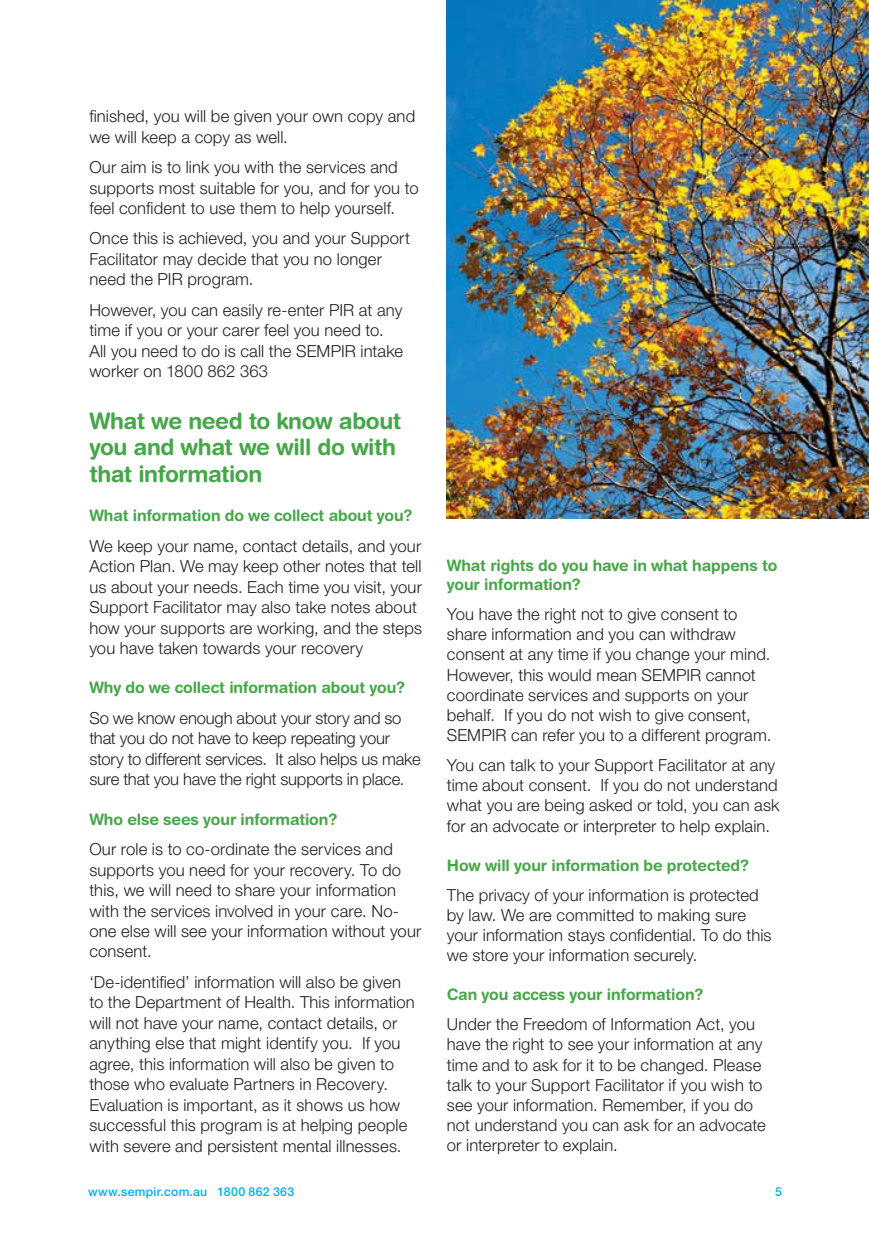
<style>
.page{position:relative;width:869px;height:1241px;background:#fff}
.page>*{position:absolute;margin:0;border:0;box-sizing:border-box;transform-origin:0 0}
.t1{font:700 22.75px/26.6px "Helvetica Rounded";letter-spacing:-.02em;color:#46a748}
.t2{font:300 16.62px/20.5px "Helvetica Neue";letter-spacing:.005em;color:#231f20}
.t3{font:700 15.75px/19.2px "Helvetica Rounded";letter-spacing:-.01em;color:#46a748}
.t4{font:500 12.25px "Helvetica Neue";letter-spacing:.02em;color:#00aeef}
</style>
<div class="page">
<img style="left:446px;top:0;width:422px;height:518px">
<p class="t2" style="left:89px;top:106px;width:327px">finished, you will be given your own copy and we will keep a copy as well.</p>
<p class="t2" style="left:89px;top:157px;width:331px">Our aim is to link you with the services and supports most suitable for you, and for you to feel confident to use them to help yourself.</p>
<p class="t2" style="left:89px;top:228px;width:322px">Once this is achieved, you and your Support<br>Facilitator may decide that you no longer need the PIR program.</p>
<p class="t2" style="left:89px;top:299px;width:315px">However, you can easily re-enter PIR at any time if you or your carer feel you need to.<br>All you need to do is call the SEMPIR intake worker on 1800 862 363</p>
<h1 class="t1" style="left:89px;top:407px;width:313px">What we need to know about you and what we will do with that information</h1>
<p class="t3" style="left:89px;top:505px;width:324px">What information do we collect about you?</p>
<p class="t2" style="left:89px;top:535px;width:334px">We keep your name, contact details, and your Action Plan. We may keep other notes that tell us about your needs. Each time you visit, your Support Facilitator may also take notes about how your supports are working, and the steps you have taken towards your recovery</p>
<p class="t3" style="left:89px;top:677px;width:317px">Why do we collect information about you?</p>
<p class="t2" style="left:89px;top:707px;width:333px">So we know enough about your story and so that you do not have to keep repeating your story to different services. It also helps us make sure that you have the right supports in place.</p>
<p class="t3" style="left:89px;top:809px;width:249px">Who else sees your information?</p>
<p class="t2" style="left:89px;top:838px;width:333px">Our role is to co-ordinate the services and supports you need for your recovery. To do this, we will need to share your information with the services involved in your care. No&shy;one else will see your information without your consent.</p>
<p class="t2" style="left:89px;top:971px;width:327px">‘De-identified’ information will also be given to the Department of Health. This information will not have your name, contact details, or anything else that might identify you. If you agree, this information will also be given to those who evaluate Partners in Recovery.<br>Evaluation is important, as it shows us how successful this program is at helping people with severe and persistent mental illnesses.</p>
<p class="t3" style="left:446px;top:555px;width:332px">What rights do you have in what happens to your information?</p>
<p class="t2" style="left:446px;top:603px;width:326px">You have the right not to give consent to share information and you can withdraw consent at any time if you change your mind.<br>However, this would mean SEMPIR cannot coordinate services and supports on your behalf. If you do not wish to give consent, SEMPIR can refer you to a different program.</p>
<p class="t2" style="left:446px;top:754px;width:334px">You can talk to your Support Facilitator at any time about consent. If you do not understand what you are being asked or told, you can ask for an advocate or interpreter to help explain.</p>
<p class="t3" style="left:446px;top:854px;width:304px">How will your information be protected?</p>
<p class="t2" style="left:446px;top:884px;width:326px">The privacy of your information is protected by law. We are committed to making sure your information stays confidential. To do this we store your information securely.</p>
<p class="t3" style="left:446px;top:984px;width:258px">Can you access your information?</p>
<p class="t2" style="left:446px;top:1013px;width:320px">Under the Freedom of Information Act, you have the right to see your information at any time and to ask for it to be changed. Please talk to your Support Facilitator if you wish to see your information. Remember, if you do not understand you can ask for an advocate or interpreter to explain.</p>
<p class="t4" style="left:88px;top:1183px;width:207px">www.sempir.com.au 1800 862 363</p>
<p class="t4" style="left:774px;top:1183px;width:8px">5</p>
</div>
